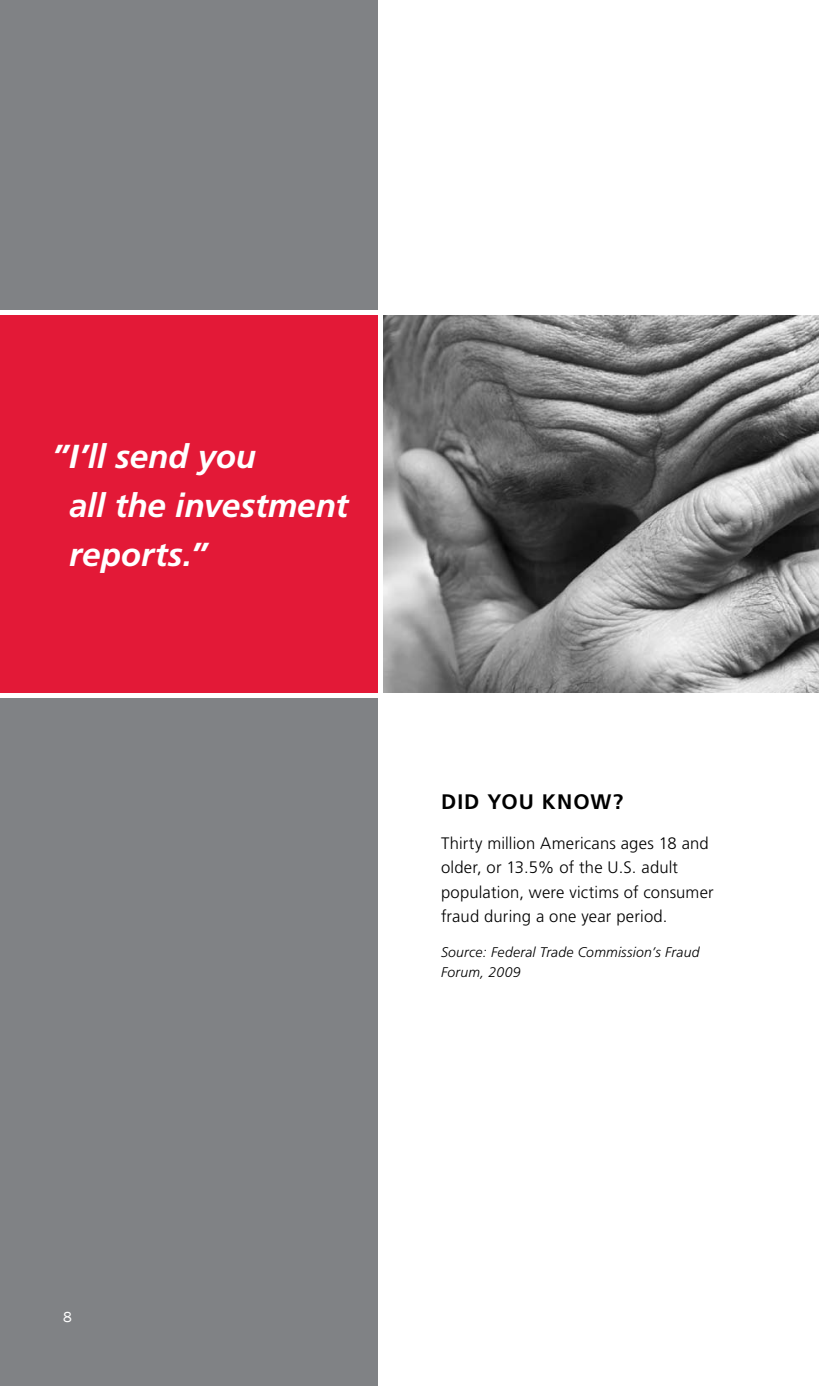
<style>
.page{position:relative;width:819px;height:1386px;background:#fff}
.page>*{position:absolute;margin:0;border:0;box-sizing:border-box;transform-origin:0 0}
.t1{font:italic 700 33.25px/49px "Frutiger";letter-spacing:-.005em;color:#fff}
.t2{font:700 21px "Frutiger";color:#000}
.t3{font:300 16.62px/24.5px "Frutiger";letter-spacing:.01em;color:#000}
.t4{font:14.88px "Franklin Gothic";color:#fff}
.t5{font:italic 300 14px/19.2px "Frutiger";letter-spacing:.02em;color:#000}
</style>
<div class="page">
<div style="left:0;top:315px;width:378px;height:378px;background:#e31937"></div>
<div style="left:0;top:698px;width:378px;height:688px;background:#808285"></div>
<div style="left:0;top:0;width:378px;height:310px;background:#808285"></div>
<img style="left:383px;top:315px;width:436px;height:378px">
<h1 class="t1" style="left:69px;top:432px;width:281px;text-indent:-17px">”I’ll send you<br>all the investment reports.”</h1>
<p class="t2" style="left:441px;top:789px;width:13px">DID</p>
<p class="t2" style="left:487px;top:789px;width:138px">YOU KNOW?</p>
<p class="t3" style="left:441px;top:831px;width:274px">Thirty million Americans ages 18 and older, or 13.5% of the U.S. adult population, were victims of consumer fraud during a one year period.</p>
<p class="t5" style="left:441px;top:943px;width:260px">Source: Federal Trade Commission’s Fraud<br>Forum, 2009</p>
<p class="t4" style="left:63px;top:1308px;width:10px">8</p>
</div>
